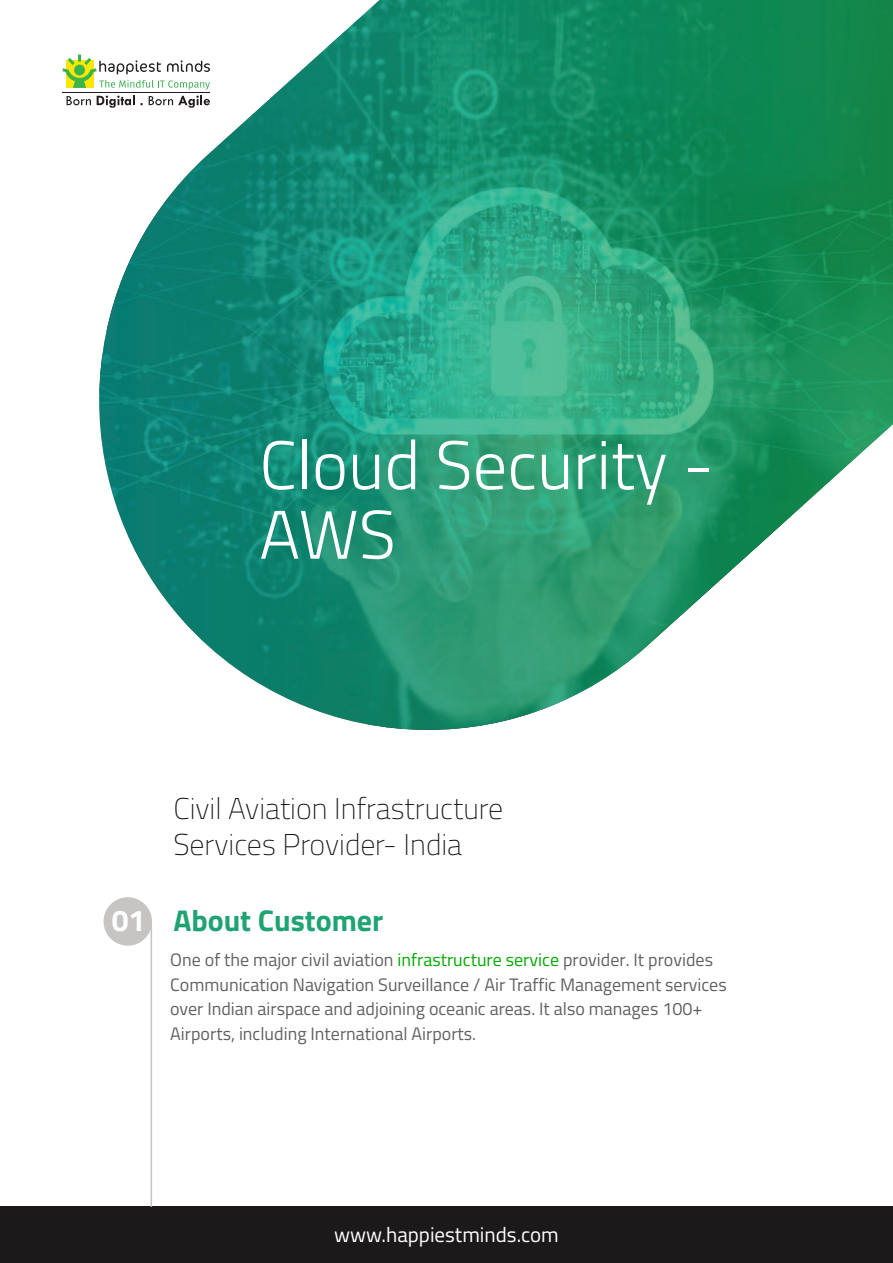
<style>
.page{position:relative;width:893px;height:1263px;background:#fff}
.page>*{position:absolute;margin:0;border:0;box-sizing:border-box;transform-origin:0 0}
.t1{font:300 68.85px/69.6px "Titillium Web";color:#fff}
.t2{font:200 30px/36px "Titillium Web";color:#12120f}
.t3{font:700 30px "Titillium Web";color:#1fa373}
.t4{font:700 30px "Titillium Web";color:#fff}
.t5{font:21px "Titillium Web";color:#fff}
.t6{font:18px/24.6px "Titillium Web";color:#606160}
.s1{color:#0a0}
</style>
<div class="page">
<img style="left:99px;top:0;width:794px;height:730px">
<div style="left:42px;top:44px;width:188px;height:74px;background:#fff"></div>
<hr style="left:63px;top:92px;width:147px;height:1px;background:#211d1e">
<svg style="left:63px;top:55px;width:147px;height:35px"></svg>
<svg style="left:67px;top:96px;width:24px;height:9px"></svg>
<svg style="left:97px;top:96px;width:46px;height:12px"></svg>
<svg style="left:149px;top:96px;width:61px;height:12px"></svg>
<div style="left:0;top:1207px;width:893px;height:56px;background:#1c191a"></div>
<div style="left:104px;top:897px;width:48px;height:49px;background:#c6c5c4;border-radius:50%"></div>
<hr style="left:151px;top:923px;width:1px;height:284px;background:#c6c5c4">
<h1 class="t1" style="left:259px;top:427px;width:456px">Cloud Security -<br>AWS</h1>
<h2 class="t4" style="left:112px;top:897px;width:35px">01</h2>
<h2 class="t2" style="left:173px;top:789px;width:331px">Civil Aviation Infrastructure<br>Services Provider- India</h2>
<h2 class="t3" style="left:173px;top:897px;width:211px">About Customer</h2>
<p class="t6" style="left:170px;top:946px;width:558px">One of the major civil aviation <span class="s1">infrastructure service</span> provider. It provides Communication Navigation Surveillance / Air Traffic Management services over Indian airspace and adjoining oceanic areas. It also manages 100+ Airports, including International Airports.</p>
<p class="t5" style="left:334px;top:1219px;width:226px">www.happiestminds.com</p>
</div>
